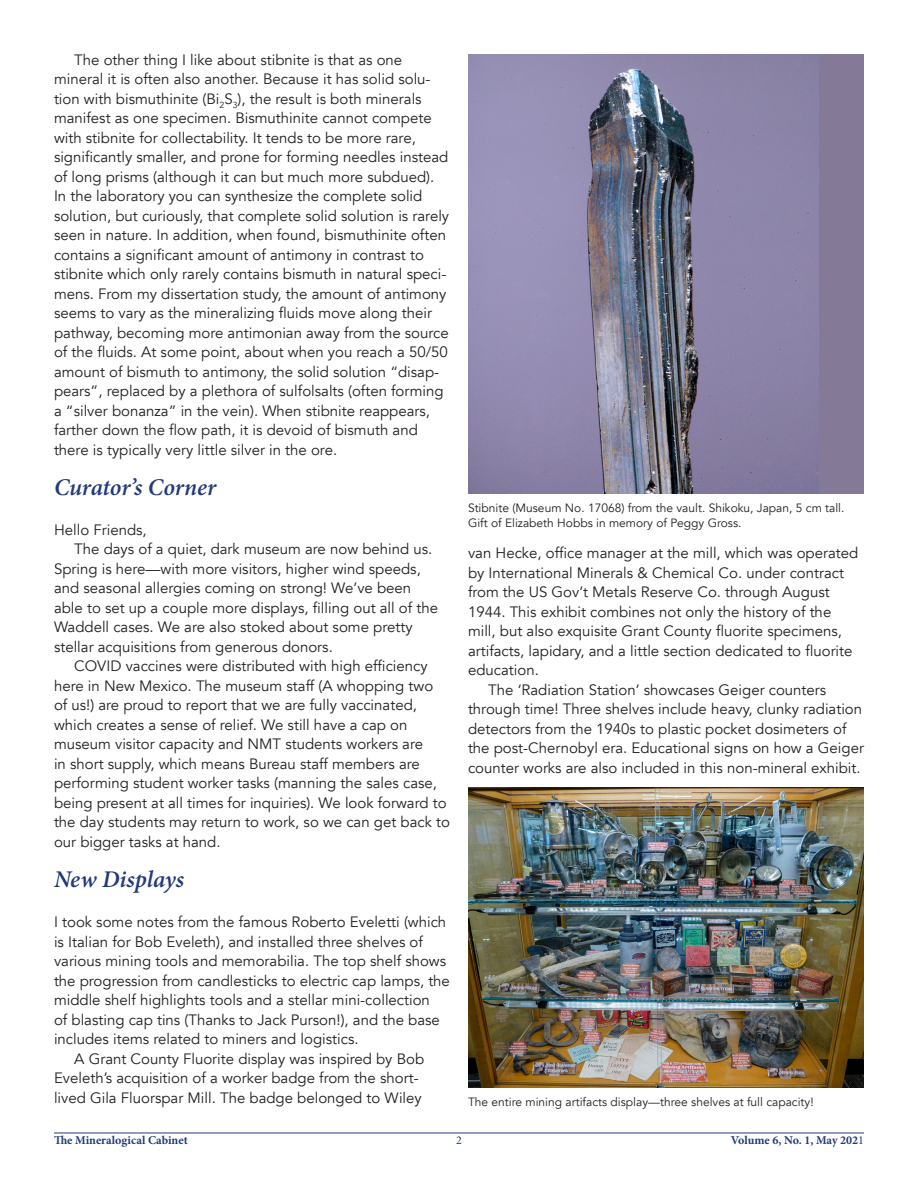
<style>
.page{position:relative;width:918px;height:1188px;background:#fff}
.page>*{position:absolute;margin:0;border:0;box-sizing:border-box;transform-origin:0 0}
.t1{font:italic 600 24px "Minion Pro";letter-spacing:-.005em;color:#233a7a}
.Indent_Body{font:15px/19.5px "Avenir";color:#231f20}
.Body{font:15px/19.5px "Avenir";color:#231f20}
.t2{font:12px/15px "Avenir";color:#231f20}
.t3{font:700 12px "Minion Pro";color:#233a7a}
.t4{font:12px "Minion Pro";color:#233a7a}
.s1{font-weight:400}
</style>
<div class="page">
<hr style="left:54px;top:1133px;width:810px;height:1px;background:#233a7a">
<img style="left:468px;top:54px;width:352px;height:439px">
<div style="left:820px;top:54px;width:44px;height:439px;background:#847997"></div>
<img style="left:468px;top:787px;width:396px;height:301px">
<p class="Indent_Body" style="left:54px;top:50px;width:397px;text-indent:20px">The other thing I like about stibnite is that as one mineral it is often also another. Because it has solid solu&shy;tion with bismuthinite (Bi<sub>2</sub>S<sub>3</sub>), the result is both minerals manifest as one specimen. Bismuthinite cannot compete with stibnite for collectability. It tends to be more rare, significantly smaller, and prone for forming needles instead of long prisms (although it can but much more subdued).<br>In the laboratory you can synthesize the complete solid solution, but curiously, that complete solid solution is rarely seen in nature. In addition, when found, bismuthinite often contains a significant amount of antimony in contrast to stibnite which only rarely contains bismuth in natural speci&shy;mens. From my dissertation study, the amount of antimony seems to vary as the mineralizing fluids move along their pathway, becoming more antimonian away from the source of the fluids. At some point, about when you reach a 50/50 amount of bismuth to antimony, the solid solution “disap&shy;pears”, replaced by a plethora of sulfolsalts (often forming a “silver bonanza” in the vein). When stibnite reappears, farther down the flow path, it is devoid of bismuth and there is typically very little silver in the ore.</p>
<h2 class="t1" style="left:54px;top:470px;width:164px">Curator’s Corner</h2>
<p class="Body" style="left:54px;top:520px;width:94px">Hello Friends,</p>
<p class="Indent_Body" style="left:54px;top:540px;width:386px;text-indent:20px">The days of a quiet, dark museum are now behind us.<br>Spring is here—with more visitors, higher wind speeds, and seasonal allergies coming on strong! We’ve been able to set up a couple more displays, filling out all of the Waddell cases. We are also stoked about some pretty stellar acquisitions from generous donors.</p>
<p class="Indent_Body" style="left:54px;top:657px;width:397px;text-indent:20px">COVID vaccines were distributed with high efficiency here in New Mexico. The museum staff (A whopping two of us!) are proud to report that we are fully vaccinated, which creates a sense of relief. We still have a cap on museum visitor capacity and NMT students workers are<br>in short supply, which means Bureau staff members are performing student worker tasks (manning the sales case, being present at all times for inquiries). We look forward to the day students may return to work, so we can get back to our bigger tasks at hand.</p>
<h2 class="t1" style="left:54px;top:863px;width:132px">New Displays</h2>
<p class="Body" style="left:54px;top:912px;width:397px">I took some notes from the famous Roberto Eveletti (which is Italian for Bob Eveleth), and installed three shelves of various mining tools and memorabilia. The top shelf shows the progression from candlesticks to electric cap lamps, the middle shelf highlights tools and a stellar mini-collection<br>of blasting cap tins (Thanks to Jack Purson!), and the base includes items related to miners and logistics.</p>
<p class="Indent_Body" style="left:54px;top:1049px;width:372px;text-indent:20px">A Grant County Fluorite display was inspired by Bob<br>Eveleth’s acquisition of a worker badge from the short&shy;lived Gila Fluorspar Mill. The badge belonged to Wiley</p>
<p class="t2" style="left:468px;top:501px;width:378px">Stibnite (Museum No. 17068) from the vault. Shikoku, Japan, 5 cm tall.<br>Gift of Elizabeth Hobbs in memory of Peggy Gross.</p>
<p class="Indent_Body" style="left:468px;top:544px;width:392px">van Hecke, office manager at the mill, which was operated by International Minerals &amp; Chemical Co. under contract from the US Gov’t Metals Reserve Co. through August 1944. This exhibit combines not only the history of the mill, but also exquisite Grant County fluorite specimens, artifacts, lapidary, and a little section dedicated to fluorite education.</p>
<p class="Indent_Body" style="left:468px;top:680px;width:397px;text-indent:20px">The ‘Radiation Station’ showcases Geiger counters through time! Three shelves include heavy, clunky radiation detectors from the 1940s to plastic pocket dosimeters of the post-Chernobyl era. Educational signs on how a Geiger counter works are also included in this non-mineral exhibit.</p>
<p class="t2" style="left:468px;top:1094px;width:347px">The entire mining artifacts display—three shelves at full capacity!</p>
<p class="t3" style="left:54px;top:1132px;width:135px">The Mineralogical Cabinet</p>
<p class="t4" style="left:456px;top:1132px;width:7px">2</p>
<p class="t3" style="left:731px;top:1132px;width:135px">Volume 6, No. 1, May 202<span class="s1">1</span></p>
</div>
